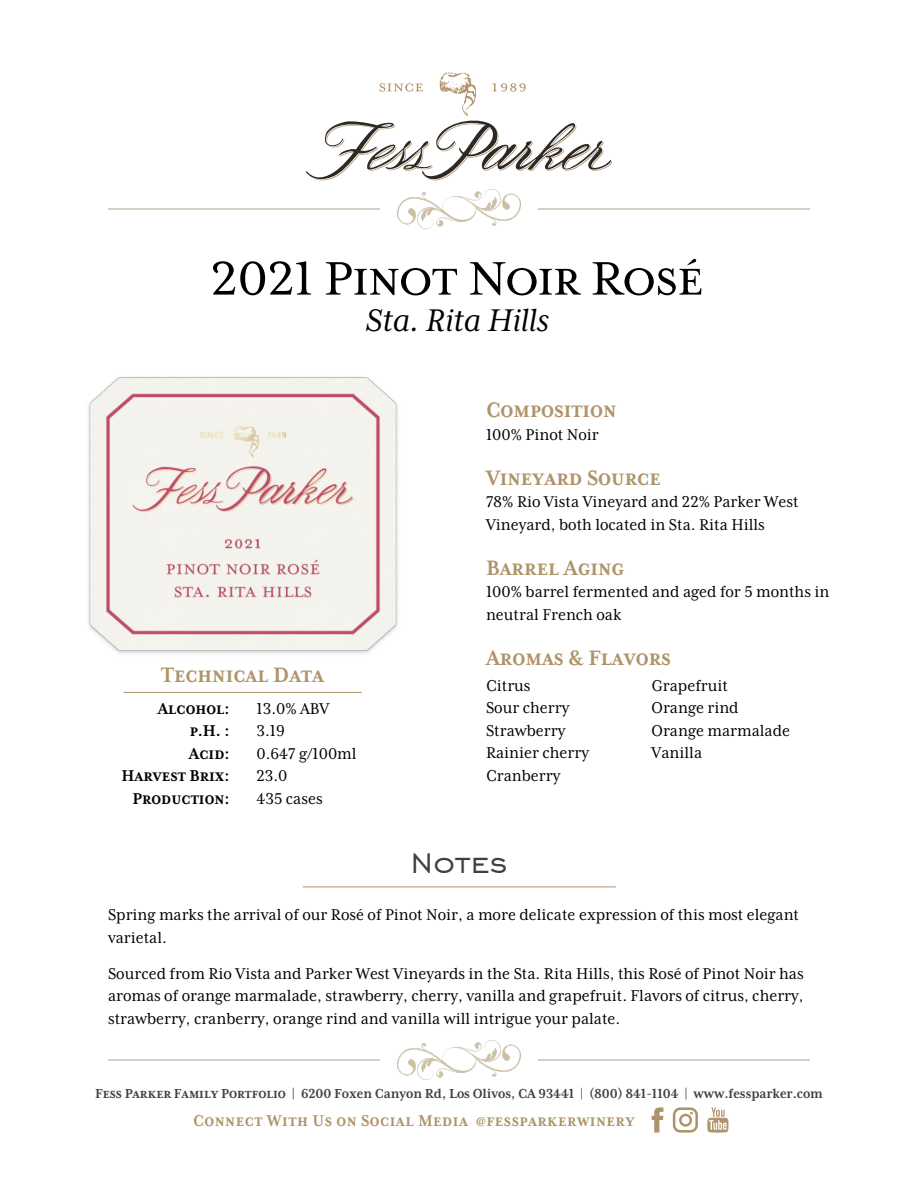
<style>
.page{position:relative;width:918px;height:1188px;background:#fff}
.page>*{position:absolute;margin:0;border:0;box-sizing:border-box;transform-origin:0 0}
.t1{font:54px "Mrs Eaves XL Serif OT";color:#000}
.t2{font:italic 36px "Mrs Eaves XL Serif OT";color:#000}
.t3{font:36px "Engravers Gothic BT";letter-spacing:.025em;color:#404040}
.t4{font:700 24px "Mrs Eaves XL Serif Nar OT";color:#af936a}
.t5{font:18px/22.5px "Mrs Eaves XL Serif Nar OT";color:#000}
.t6{font:700 18px "Mrs Eaves XL Serif Nar OT";letter-spacing:.025em;color:#af936a}
.t7{font:700 18px/22.5px "Mrs Eaves XL Serif Nar OT";color:#000;text-align:right}
.t8{font:700 15px "Mrs Eaves XL Serif Nar OT";letter-spacing:-.005em;color:#404040}
</style>
<div class="page">
<svg style="left:652px;top:1107px;width:11px;height:26px"></svg>
<svg style="left:673px;top:1107px;width:25px;height:26px"></svg>
<svg style="left:707px;top:1107px;width:22px;height:26px"></svg>
<img style="left:108px;top:1040px;width:702px;height:40px">
<hr style="left:123px;top:692px;width:239px;height:1px;background:#af936a">
<img style="left:108px;top:195px;width:702px;height:33px">
<svg style="left:305px;top:72px;width:308px;height:123px"></svg>
<hr style="left:303px;top:887px;width:313px;height:1px;background:#af936a">
<img style="left:88px;top:377px;width:310px;height:277px">
<h1 class="t1" style="left:211px;top:251px;width:494px">2021 PINOT NOIR ROSÉ</h1>
<h2 class="t2" style="left:365px;top:302px;width:185px">Sta. Rita Hills</h2>
<h3 class="t4" style="left:161px;top:663px;width:164px">TECHNICAL DATA</h3>
<p class="t7" style="left:122px;top:697px;width:109px">ALCOHOL:<br>P.H. :<br>ACID:<br>HARVEST BRIX:<br>PRODUCTION:</p>
<p class="t5" style="left:256px;top:697px;width:102px">13.0% ABV<br>3.19<br>0.647 g/100ml<br>23.0<br>435 cases</p>
<h3 class="t4" style="left:486px;top:398px;width:132px">COMPOSITION</h3>
<p class="t5" style="left:486px;top:423px;width:114px">100% Pinot Noir</p>
<h3 class="t4" style="left:486px;top:465px;width:176px">VINEYARD SOURCE</h3>
<p class="t5" style="left:486px;top:491px;width:314px">78% Rio Vista Vineyard and 22% Parker West<br>Vineyard, both located in Sta. Rita Hills</p>
<h3 class="t4" style="left:486px;top:555px;width:140px">BARREL AGING</h3>
<p class="t5" style="left:486px;top:581px;width:345px">100% barrel fermented and aged for 5 months in neutral French oak</p>
<h3 class="t4" style="left:486px;top:645px;width:187px">AROMAS &amp; FLAVORS</h3>
<p class="t5" style="left:486px;top:674px;width:105px">Citrus<br>Sour cherry<br>Strawberry<br>Rainier cherry<br>Cranberry</p>
<p class="t5" style="left:652px;top:674px;width:140px">Grapefruit<br>Orange rind<br>Orange marmalade<br>Vanilla</p>
<h2 class="t3" style="left:411px;top:846px;width:99px">Notes</h2>
<p class="t5" style="left:108px;top:903px;width:693px">Spring marks the arrival of our Rosé of Pinot Noir, a more delicate expression of this most elegant varietal.</p>
<p class="t5" style="left:108px;top:962px;width:697px;text-align:justify">Sourced from Rio Vista and Parker West Vineyards in the Sta. Rita Hills, this Rosé of Pinot Noir has aromas of orange marmalade, strawberry, cherry, vanilla and grapefruit. Flavors of citrus, cherry, strawberry, cranberry, orange rind and vanilla will intrigue your palate.</p>
<p class="t8" style="left:95px;top:1086px;width:729px">FESS PARKER FAMILY PORTFOLIO | 6200 Foxen Canyon Rd, Los Olivos, CA 93441 | (800) 841-1104 | www.fessparker.com</p>
<p class="t6" style="left:193px;top:1111px;width:443px">CONNECT WITH US ON SOCIAL MEDIA @FESSPARKERWINERY</p>
</div>
